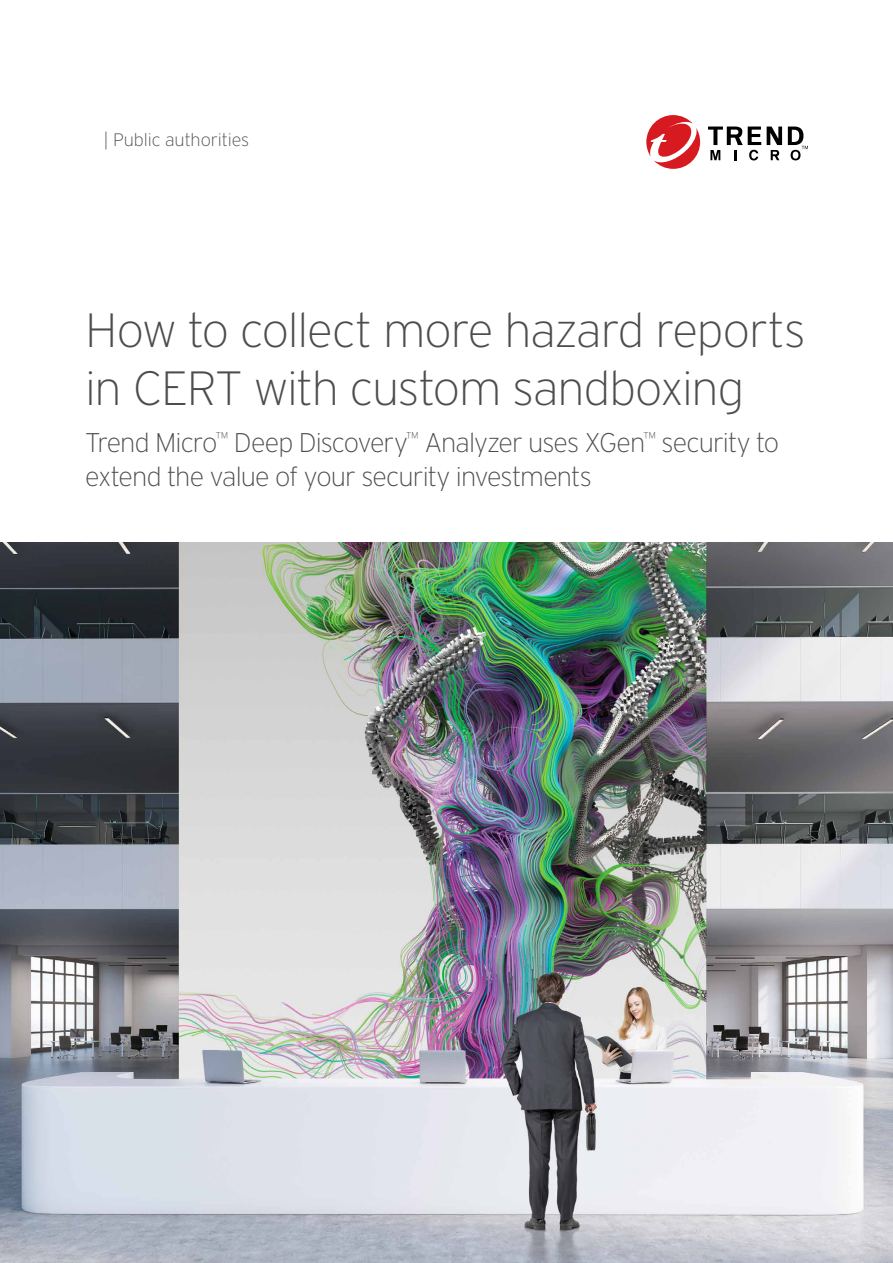
<style>
.page{position:relative;width:893px;height:1263px;background:#fff}
.page>*{position:absolute;margin:0;border:0;box-sizing:border-box;transform-origin:0 0}
.t1{font:200 48px/57.6px "Interstate";letter-spacing:-.025em;color:#4d4d4f}
.t2{font:200 27px/34.5px "Interstate";letter-spacing:-.035em;color:#4d4d4f}
.t3{font:200 18px "Interstate";letter-spacing:-.005em;color:#4d4d4f}
</style>
<div class="page">
<img style="left:0;top:543px;width:893px;height:720px">
<svg style="left:767px;top:127px;width:15px;height:33px"></svg>
<svg style="left:708px;top:126px;width:53px;height:34px"></svg>
<svg style="left:788px;top:126px;width:20px;height:34px"></svg>
<svg style="left:646px;top:115px;width:54px;height:54px"></svg>
<p class="t3" style="left:103px;top:129px;width:147px">| Public authorities</p>
<h1 class="t1" style="left:85px;top:301px;width:722px">How to collect more hazard reports in CERT with custom sandboxing</h1>
<p class="t2" style="left:85px;top:425px;width:696px">Trend Micro<sup>™</sup> Deep Discovery<sup>™</sup> Analyzer uses XGen<sup>™</sup> security to extend the value of your security investments</p>
</div>
